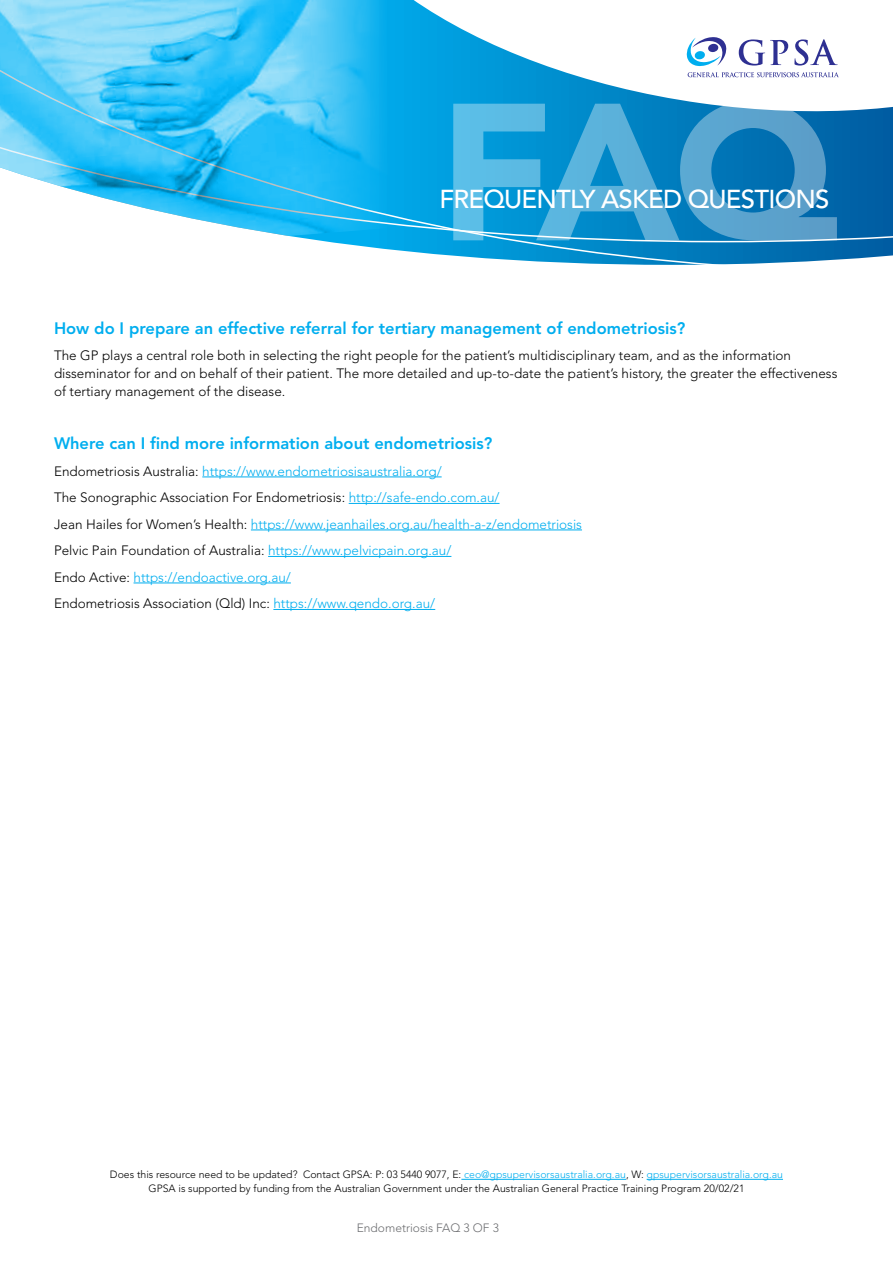
<style>
.page{position:relative;width:893px;height:1263px;background:#fff}
.page>*{position:absolute;margin:0;border:0;box-sizing:border-box;transform-origin:0 0}
.t1{font:900 192.9px "Avenir LT Std";color:#fff}
.t2{font:500 25.8px "Avenir LT Std";letter-spacing:-.03em;color:#fff}
.t3{font:800 16.5px "Avenir LT Std";color:#00aeef}
.t4{font:300 13.5px/26.5px "Avenir LT Std";color:#00aeef}
.t5{font:300 13.5px/18px "Avenir LT Std";color:#000}
.t6{font:300 12px "Avenir LT Std";color:#6d6e71}
.t7{font:300 10.5px/13.5px "Avenir";color:#000;text-align:center}
.s1{color:#000}
.s2{color:#00aeef}
</style>
<div class="page">
<img style="left:0;top:0;width:893px;height:265px">
<hr style="left:202px;top:477px;width:240px;height:1px;background:#00aeef">
<hr style="left:349px;top:503px;width:150px;height:1px;background:#00aeef">
<hr style="left:251px;top:530px;width:331px;height:1px;background:#00aeef">
<hr style="left:268px;top:556px;width:183px;height:1px;background:#00aeef">
<hr style="left:134px;top:583px;width:157px;height:1px;background:#00aeef">
<hr style="left:273px;top:609px;width:162px;height:1px;background:#00aeef">
<hr style="left:461px;top:1179px;width:165px;height:1px;background:#00aeef">
<hr style="left:647px;top:1179px;width:136px;height:1px;background:#00aeef">
<h1 class="t1" style="left:438px;top:56px;width:401px">FAQ</h1>
<h2 class="t2" style="left:439px;top:184px;width:391px">FREQUENTLY ASKED QUESTIONS</h2>
<p class="t3" style="left:54px;top:318px;width:633px">How do I prepare an effective referral for tertiary management of endometriosis?</p>
<p class="t5" style="left:54px;top:346px;width:785px">The GP plays a central role both in selecting the right people for the patient’s multidisciplinary team, and as the information disseminator for and on behalf of their patient. The more detailed and up-to-date the patient’s history, the greater the effectiveness of tertiary management of the disease.</p>
<p class="t3" style="left:54px;top:434px;width:440px">Where can I find more information about endometriosis?</p>
<p class="t4" style="left:54px;top:458px;width:529px"><span class="s1">Endometriosis Australia:</span> https://www.endometriosisaustralia.org/<br><span class="s1">The Sonographic Association For Endometriosis:</span> http://safe-endo.com.au/<br><span class="s1">Jean Hailes for Women’s Health:</span> https://www.jeanhailes.org.au/health-a-z/endometriosis <span class="s1">Pelvic Pain Foundation of Australia:</span> https://www.pelvicpain.org.au/<br><span class="s1">Endo Active:</span> https://endoactive.org.au/<br><span class="s1">Endometriosis Association (Qld) Inc:</span> https://www.qendo.org.au/</p>
<p class="t7" style="left:110px;top:1168px;width:674px">Does this resource need to be updated? Contact GPSA: P: 03 5440 9077, E: <span class="s2">ceo@gpsupervisorsaustralia.org.au</span>, W: <span class="s2">gpsupervisorsaustralia.org.au<br></span>GPSA is supported by funding from the Australian Government under the Australian General Practice Training Program 20/02/21</p>
<p class="t6" style="left:357px;top:1220px;width:144px">Endometriosis FAQ 3 OF 3</p>
</div>
